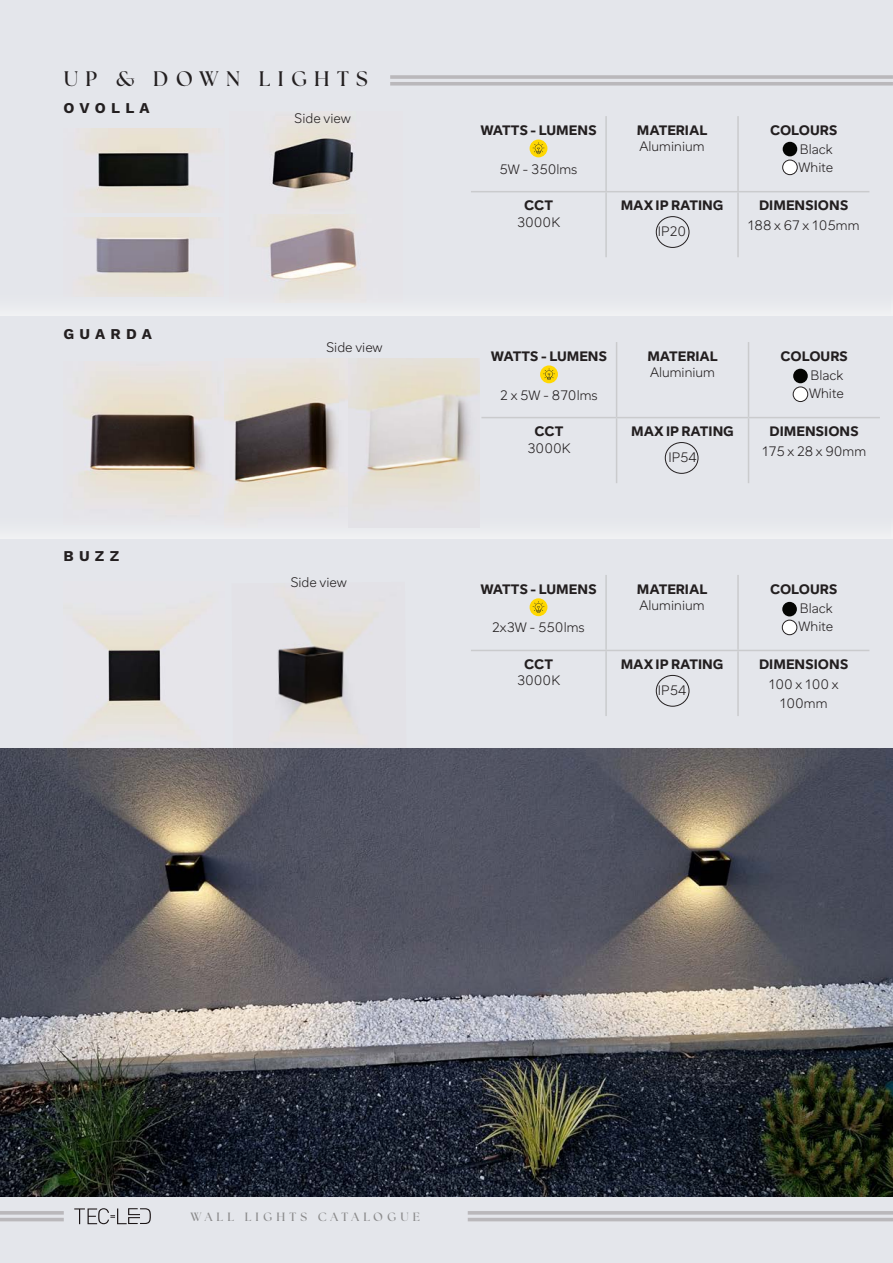
<style>
.page{position:relative;width:893px;height:1263px;background:#e4e6eb}
.page>*{position:absolute;margin:0;border:0;box-sizing:border-box;transform-origin:0 0}
.t1{font:700 21px "The Seasons";letter-spacing:.35em;color:#231f20}
.t2{font:700 15px "Work Sans";letter-spacing:.35em;color:#231f20}
.t3{font:100 13.5px/19.5px "Sarvatrik Latin VF";color:#231f20;text-align:center}
.t4{font:700 12px "The Seasons";letter-spacing:.35em;color:#8b8b8c}
</style>
<div class="page">
<hr style="left:0;top:1211px;width:64px;height:3px;background:#bab8bb">
<hr style="left:0;top:1218px;width:64px;height:3px;background:#bab8bb">
<svg style="left:74px;top:1208px;width:77px;height:16px"></svg>
<hr style="left:468px;top:1211px;width:425px;height:3px;background:#bab8bb">
<hr style="left:468px;top:1218px;width:425px;height:3px;background:#bab8bb">
<hr style="left:605px;top:575px;width:2px;height:75px;background:#cacbcd">
<hr style="left:737px;top:575px;width:2px;height:75px;background:#cacbcd">
<hr style="left:471px;top:650px;width:135px;height:1px;background:#cacbcd">
<hr style="left:606px;top:650px;width:132px;height:1px;background:#cacbcd">
<hr style="left:605px;top:651px;width:2px;height:65px;background:#cacbcd">
<hr style="left:738px;top:650px;width:131px;height:1px;background:#cacbcd">
<hr style="left:737px;top:651px;width:2px;height:65px;background:#cacbcd">
<div style="left:530px;top:598px;width:17px;height:18px;background:#ffd801;border-radius:50%"></div>
<svg style="left:533px;top:601px;width:11px;height:12px"></svg>
<div style="left:656px;top:675px;width:33px;height:31px;border:1px solid #231f20;border-radius:50%"></div>
<img style="left:71px;top:603px;width:135px;height:138px">
<img style="left:275px;top:587px;width:104px;height:158px">
<hr style="left:605px;top:116px;width:2px;height:75px;background:#cacbcd">
<hr style="left:737px;top:116px;width:2px;height:75px;background:#cacbcd">
<hr style="left:471px;top:191px;width:135px;height:1px;background:#cacbcd">
<hr style="left:606px;top:191px;width:132px;height:1px;background:#cacbcd">
<hr style="left:605px;top:192px;width:2px;height:65px;background:#cacbcd">
<hr style="left:738px;top:191px;width:131px;height:1px;background:#cacbcd">
<hr style="left:737px;top:192px;width:2px;height:65px;background:#cacbcd">
<div style="left:530px;top:140px;width:17px;height:17px;background:#ffd801;border-radius:50%"></div>
<svg style="left:533px;top:142px;width:11px;height:12px"></svg>
<div style="left:656px;top:216px;width:33px;height:32px;border:1px solid #231f20;border-radius:50%"></div>
<img style="left:79px;top:129px;width:134px;height:84px">
<hr style="left:616px;top:342px;width:1px;height:75px;background:#cacbcd">
<hr style="left:748px;top:342px;width:1px;height:75px;background:#cacbcd">
<hr style="left:481px;top:417px;width:136px;height:1px;background:#cacbcd">
<hr style="left:617px;top:417px;width:131px;height:1px;background:#cacbcd">
<hr style="left:616px;top:418px;width:1px;height:65px;background:#cacbcd">
<hr style="left:748px;top:417px;width:132px;height:1px;background:#cacbcd">
<hr style="left:748px;top:418px;width:1px;height:65px;background:#cacbcd">
<svg style="left:540px;top:365px;width:18px;height:18px"></svg>
<svg style="left:543px;top:368px;width:12px;height:12px"></svg>
<div style="left:665px;top:442px;width:33px;height:32px;border:1px solid #231f20;border-radius:50%"></div>
<img style="left:72px;top:367px;width:145px;height:142px">
<img style="left:78px;top:217px;width:138px;height:69px">
<img style="left:269px;top:116px;width:85px;height:93px">
<img style="left:256px;top:214px;width:107px;height:72px">
<div style="left:782px;top:602px;width:15px;height:14px;background:#040503;border-radius:50%"></div>
<div style="left:782px;top:620px;width:15px;height:15px;background:#fff;border-radius:50%"></div>
<div style="left:782px;top:620px;width:15px;height:15px;border:1px solid #231f20;border-radius:50%"></div>
<div style="left:783px;top:142px;width:14px;height:14px;background:#040503;border-radius:50%"></div>
<div style="left:783px;top:160px;width:14px;height:15px;background:#fff;border-radius:50%"></div>
<div style="left:782px;top:160px;width:16px;height:15px;border:1px solid #231f20;border-radius:50%"></div>
<div style="left:793px;top:369px;width:15px;height:14px;background:#040503;border-radius:50%"></div>
<div style="left:793px;top:387px;width:15px;height:15px;background:#fff;border-radius:50%"></div>
<div style="left:793px;top:387px;width:15px;height:15px;border:1px solid #231f20;border-radius:50%"></div>
<img style="left:0;top:748px;width:893px;height:448px">
<hr style="left:390px;top:75px;width:503px;height:4px;background:#c1c0c3">
<svg style="left:390px;top:82px;width:503px;height:4px;fill:#bab8bb"></svg>
<img style="left:225px;top:358px;width:133px;height:151px">
<svg style="left:0;top:286px;width:891px;height:29px"></svg>
<hr style="left:891px;top:286px;width:2px;height:29px;background:#f2f3f4">
<hr style="left:891px;top:509px;width:2px;height:29px;background:#f2f3f4">
<img style="left:349px;top:359px;width:130px;height:150px">
<p class="t1" style="left:64px;top:64px;width:305px">UP &amp; DOWN LIGHTS</p>
<p class="t2" style="left:63px;top:99px;width:88px">OVOLLA</p>
<p class="t2" style="left:63px;top:325px;width:90px">GUARDA</p>
<p class="t2" style="left:63px;top:547px;width:57px">BUZZ</p>
<p class="t3" style="left:294px;top:108px;width:58px">Side view</p>
<p class="t3" style="left:326px;top:337px;width:58px">Side view</p>
<p class="t3" style="left:290px;top:572px;width:58px">Side view</p>
<p class="t3" style="left:480px;top:120px;width:118px">WATTS - LUMENS</p>
<p class="t3" style="left:499px;top:159px;width:80px">5W - 350lms</p>
<p class="t3" style="left:524px;top:195px;width:31px">CCT</p>
<p class="t3" style="left:517px;top:212px;width:44px">3000K</p>
<p class="t3" style="left:637px;top:120px;width:72px">MATERIAL</p>
<p class="t3" style="left:639px;top:136px;width:67px">Aluminium</p>
<p class="t3" style="left:621px;top:195px;width:104px">MAX IP RATING</p>
<p class="t3" style="left:658px;top:221px;width:30px">IP20</p>
<p class="t3" style="left:770px;top:120px;width:69px">COLOURS</p>
<p class="t3" style="left:800px;top:139px;width:34px">Black</p>
<p class="t3" style="left:799px;top:157px;width:36px">White</p>
<p class="t3" style="left:759px;top:195px;width:91px">DIMENSIONS</p>
<p class="t3" style="left:748px;top:215px;width:113px">188 x 67 x 105mm</p>
<p class="t3" style="left:491px;top:346px;width:118px">WATTS - LUMENS</p>
<p class="t3" style="left:500px;top:385px;width:99px">2 x 5W - 870lms</p>
<p class="t3" style="left:535px;top:421px;width:31px">CCT</p>
<p class="t3" style="left:527px;top:438px;width:44px">3000K</p>
<p class="t3" style="left:647px;top:346px;width:72px">MATERIAL</p>
<p class="t3" style="left:650px;top:362px;width:67px">Aluminium</p>
<p class="t3" style="left:631px;top:421px;width:104px">MAX IP RATING</p>
<p class="t3" style="left:668px;top:447px;width:30px">IP54</p>
<p class="t3" style="left:780px;top:346px;width:69px">COLOURS</p>
<p class="t3" style="left:810px;top:365px;width:34px">Black</p>
<p class="t3" style="left:809px;top:383px;width:36px">White</p>
<p class="t3" style="left:769px;top:421px;width:91px">DIMENSIONS</p>
<p class="t3" style="left:762px;top:441px;width:106px">175 x 28 x 90mm</p>
<p class="t3" style="left:480px;top:579px;width:118px">WATTS - LUMENS</p>
<p class="t3" style="left:492px;top:617px;width:94px">2x3W - 550lms</p>
<p class="t3" style="left:524px;top:654px;width:31px">CCT</p>
<p class="t3" style="left:517px;top:670px;width:44px">3000K</p>
<p class="t3" style="left:637px;top:579px;width:72px">MATERIAL</p>
<p class="t3" style="left:639px;top:595px;width:67px">Aluminium</p>
<p class="t3" style="left:621px;top:654px;width:104px">MAX IP RATING</p>
<p class="t3" style="left:658px;top:680px;width:30px">IP54</p>
<p class="t3" style="left:770px;top:579px;width:69px">COLOURS</p>
<p class="t3" style="left:800px;top:598px;width:34px">Black</p>
<p class="t3" style="left:799px;top:616px;width:36px">White</p>
<p class="t3" style="left:759px;top:654px;width:91px">DIMENSIONS</p>
<p class="t3" style="left:769px;top:674px;width:72px">100 x 100 x<br>100mm</p>
<p class="t4" style="left:191px;top:1208px;width:231px">WALL LIGHTS CATALOGUE</p>
</div>
